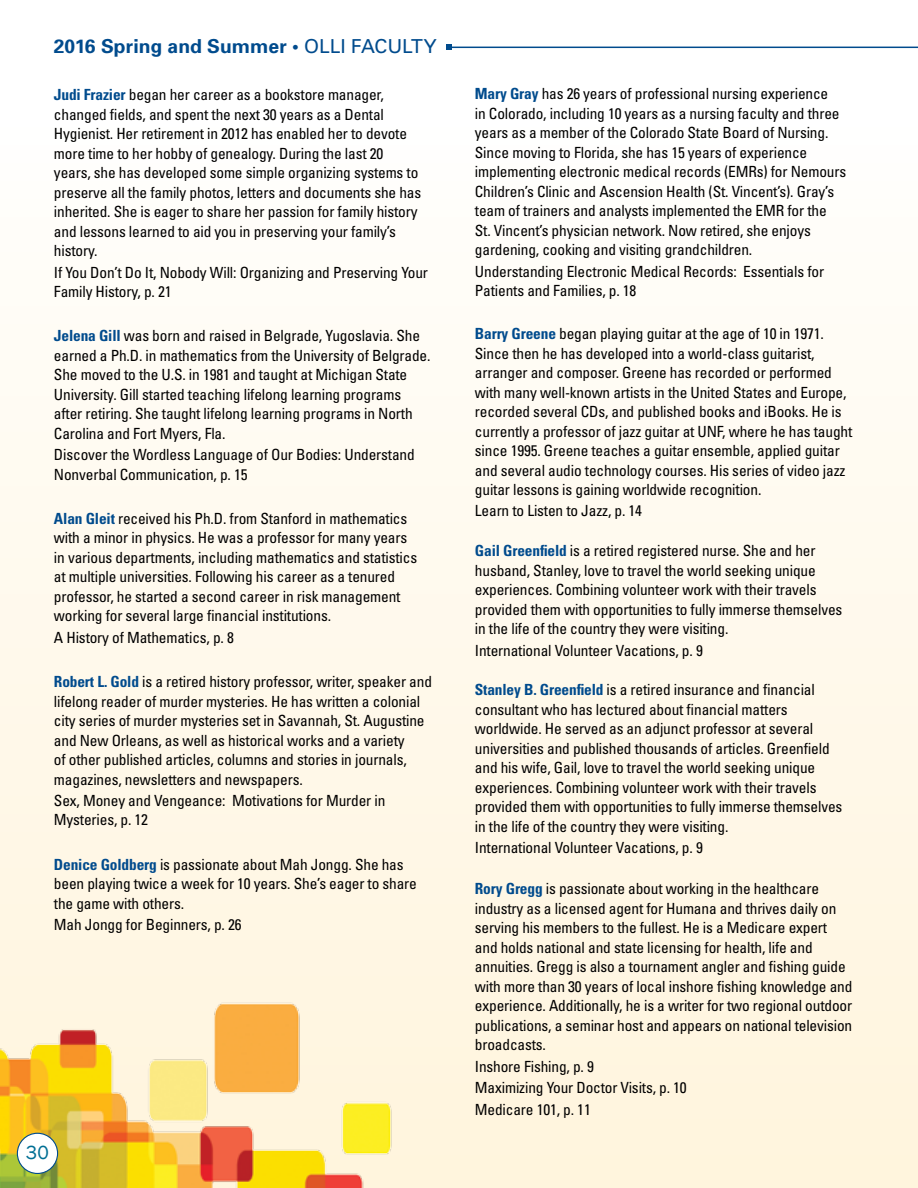
<style>
.page{position:relative;width:918px;height:1188px;background:#fff}
.page>*{position:absolute;margin:0;border:0;box-sizing:border-box;transform-origin:0 0}
.t1{font:19.5px "Franklin Gothic";color:#006f94}
.t2{font:700 19.2px "Univers";color:#004b8d}
.t3{font:condensed 15.3px/19.5px "Univers";letter-spacing:-.01em;color:#000}
.s1{font-weight:400}
.s2{font-weight:700;color:#004b8d}
</style>
<div class="page">
<div style="left:0;top:0;width:918px;height:1188px;background:linear-gradient(to bottom,#fff,#fff4dc)"></div>
<img style="left:0;top:997px;width:426px;height:191px">
<hr style="left:449px;top:47px;width:469px;height:1px;background:#004b8d">
<svg style="left:446px;top:44px;width:6px;height:6px"></svg>
<div style="left:17px;top:1133px;width:41px;height:40px;background:#fff;border-radius:50%"></div>
<div style="left:17px;top:1133px;width:41px;height:41px;border:1px solid #004b8d;border-radius:50%"></div>
<p class="t2" style="left:54px;top:34px;width:384px">2016 Spring and Summer • <span class="s1">OLLI FACULTY</span></p>
<p class="t3" style="left:54px;top:85px;width:369px"><span class="s2">Judi Frazier</span> began her career as a bookstore manager, changed fields, and spent the next 30 years as a Dental Hygienist. Her retirement in 2012 has enabled her to devote more time to her hobby of genealogy. During the last 20 years, she has developed some simple organizing systems to preserve all the family photos, letters and documents she has inherited. She is eager to share her passion for family history and lessons learned to aid you in preserving your family’s history.</p>
<p class="t3" style="left:54px;top:262px;width:376px">If You Don’t Do It, Nobody Will: Organizing and Preserving Your<br>Family History, p. 21</p>
<p class="t3" style="left:54px;top:326px;width:378px"><span class="s2">Jelena Gill</span> was born and raised in Belgrade, Yugoslavia. She earned a Ph.D. in mathematics from the University of Belgrade.<br>She moved to the U.S. in 1981 and taught at Michigan State University. Gill started teaching lifelong learning programs after retiring. She taught lifelong learning programs in North Carolina and Fort Myers, Fla.</p>
<p class="t3" style="left:54px;top:445px;width:362px">Discover the Wordless Language of Our Bodies: Understand<br>Nonverbal Communication, p. 15</p>
<p class="t3" style="left:54px;top:508px;width:365px"><span class="s2">Alan Gleit</span> received his Ph.D. from Stanford in mathematics with a minor in physics. He was a professor for many years in various departments, including mathematics and statistics at multiple universities. Following his career as a tenured professor, he started a second career in risk management working for several large financial institutions.</p>
<p class="t3" style="left:54px;top:627px;width:181px">A History of Mathematics, p. 8</p>
<p class="t3" style="left:54px;top:672px;width:380px"><span class="s2">Robert L. Gold</span> is a retired history professor, writer, speaker and lifelong reader of murder mysteries. He has written a colonial city series of murder mysteries set in Savannah, St. Augustine and New Orleans, as well as historical works and a variety<br>of other published articles, columns and stories in journals, magazines, newsletters and newspapers.</p>
<p class="t3" style="left:54px;top:790px;width:333px">Sex, Money and Vengeance: Motivations for Murder in<br>Mysteries, p. 12</p>
<p class="t3" style="left:54px;top:854px;width:364px"><span class="s2">Denice Goldberg</span> is passionate about Mah Jongg. She has been playing twice a week for 10 years. She’s eager to share the game with others.</p>
<p class="t3" style="left:54px;top:915px;width:189px">Mah Jongg for Beginners, p. 26</p>
<p class="t1" style="left:26px;top:1141px;width:25px">30</p>
<p class="t3" style="left:475px;top:84px;width:373px"><span class="s2">Mary Gray</span> has 26 years of professional nursing experience<br>in Colorado, including 10 years as a nursing faculty and three years as a member of the Colorado State Board of Nursing.<br>Since moving to Florida, she has 15 years of experience implementing electronic medical records (EMRs) for Nemours Children’s Clinic and Ascension Health (St. Vincent’s). Gray’s team of trainers and analysts implemented the EMR for the St. Vincent’s physician network. Now retired, she enjoys gardening, cooking and visiting grandchildren.</p>
<p class="t3" style="left:475px;top:261px;width:351px">Understanding Electronic Medical Records: Essentials for<br>Patients and Families, p. 18</p>
<p class="t3" style="left:475px;top:323px;width:379px"><span class="s2">Barry Greene</span> began playing guitar at the age of 10 in 1971.<br>Since then he has developed into a world-class guitarist, arranger and composer. Greene has recorded or performed with many well-known artists in the United States and Europe, recorded several CDs, and published books and iBooks. He is currently a professor of jazz guitar at UNF, where he has taught since 1995. Greene teaches a guitar ensemble, applied guitar and several audio technology courses. His series of video jazz guitar lessons is gaining worldwide recognition.</p>
<p class="t3" style="left:475px;top:501px;width:169px">Learn to Listen to Jazz, p. 14</p>
<p class="t3" style="left:475px;top:541px;width:369px"><span class="s2">Gail Greenfield</span> is a retired registered nurse. She and her husband, Stanley, love to travel the world seeking unique experiences. Combining volunteer work with their travels provided them with opportunities to fully immerse themselves in the life of the country they were visiting.</p>
<p class="t3" style="left:475px;top:640px;width:229px">International Volunteer Vacations, p. 9</p>
<p class="t3" style="left:475px;top:680px;width:369px"><span class="s2">Stanley B. Greenfield</span> is a retired insurance and financial consultant who has lectured about financial matters worldwide. He served as an adjunct professor at several universities and published thousands of articles. Greenfield and his wife, Gail, love to travel the world seeking unique experiences. Combining volunteer work with their travels provided them with opportunities to fully immerse themselves in the life of the country they were visiting.</p>
<p class="t3" style="left:475px;top:838px;width:229px">International Volunteer Vacations, p. 9</p>
<p class="t3" style="left:475px;top:879px;width:379px"><span class="s2">Rory Gregg</span> is passionate about working in the healthcare industry as a licensed agent for Humana and thrives daily on serving his members to the fullest. He is a Medicare expert and holds national and state licensing for health, life and annuities. Gregg is also a tournament angler and fishing guide with more than 30 years of local inshore fishing knowledge and experience. Additionally, he is a writer for two regional outdoor publications, a seminar host and appears on national television broadcasts.</p>
<p class="t3" style="left:475px;top:1055px;width:213px;line-height:21.5px">Inshore Fishing, p. 9<br>Maximizing Your Doctor Visits, p. 10<br>Medicare 101, p. 11</p>
</div>
